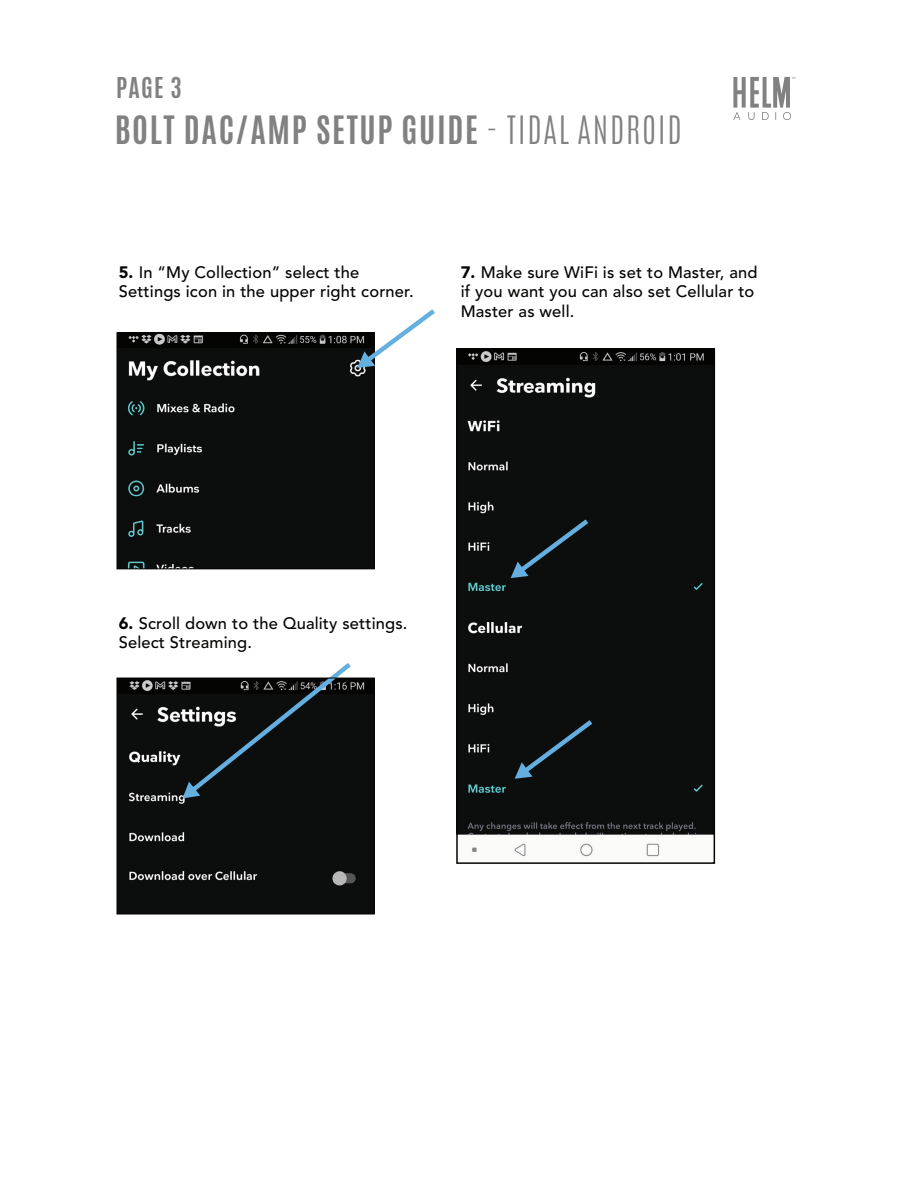
<style>
.page{position:relative;width:918px;height:1188px;background:#fff}
.page>*{position:absolute;margin:0;border:0;box-sizing:border-box;transform-origin:0 0}
.t1{font:700 32.7px "Antonio";letter-spacing:.05em;color:#808180}
.t2{font:700 24px "Antonio";color:#808180}
.t3{font:500 16.5px/19.8px "Avenir LT Std";letter-spacing:.01em;color:#040503}
.s1{font-weight:300}
.s2{font-weight:900}
</style>
<div class="page">
<img style="left:118px;top:334px;width:255px;height:233px">
<svg style="left:733px;top:77px;width:62px;height:43px"></svg>
<div style="left:116px;top:332px;width:259px;height:237px;border:1px solid #040503"></div>
<img style="left:118px;top:680px;width:255px;height:233px">
<svg style="left:183px;top:663px;width:173px;height:135px;background:#2e3334"></svg>
<div style="left:116px;top:678px;width:259px;height:237px;border:1px solid #040503"></div>
<img style="left:459px;top:351px;width:253px;height:506px">
<svg style="left:357px;top:309px;width:78px;height:59px"></svg>
<svg style="left:511px;top:515px;width:82px;height:63px;background:#141d21"></svg>
<svg style="left:515px;top:716px;width:82px;height:63px;background:#141d21"></svg>
<div style="left:456px;top:348px;width:259px;height:516px;border:2px solid #040503"></div>
<h2 class="t2" style="left:116px;top:70px;width:67px">PAGE 3</h2>
<h1 class="t1" style="left:115px;top:105px;width:569px">BOLT DAC/AMP SETUP GUIDE <span class="s1">- TIDAL ANDROID</span></h1>
<p class="t3" style="left:119px;top:262px;width:296px"><span class="s2">5.</span> In “My Collection” select the<br>Settings icon in the upper right corner.</p>
<p class="t3" style="left:461px;top:262px;width:298px"><span class="s2">7.</span> Make sure WiFi is set to Master, and if you want you can also set Cellular to<br>Master as well.</p>
<p class="t3" style="left:119px;top:613px;width:290px"><span class="s2">6.</span> Scroll down to the Quality settings.<br>Select Streaming.</p>
</div>
